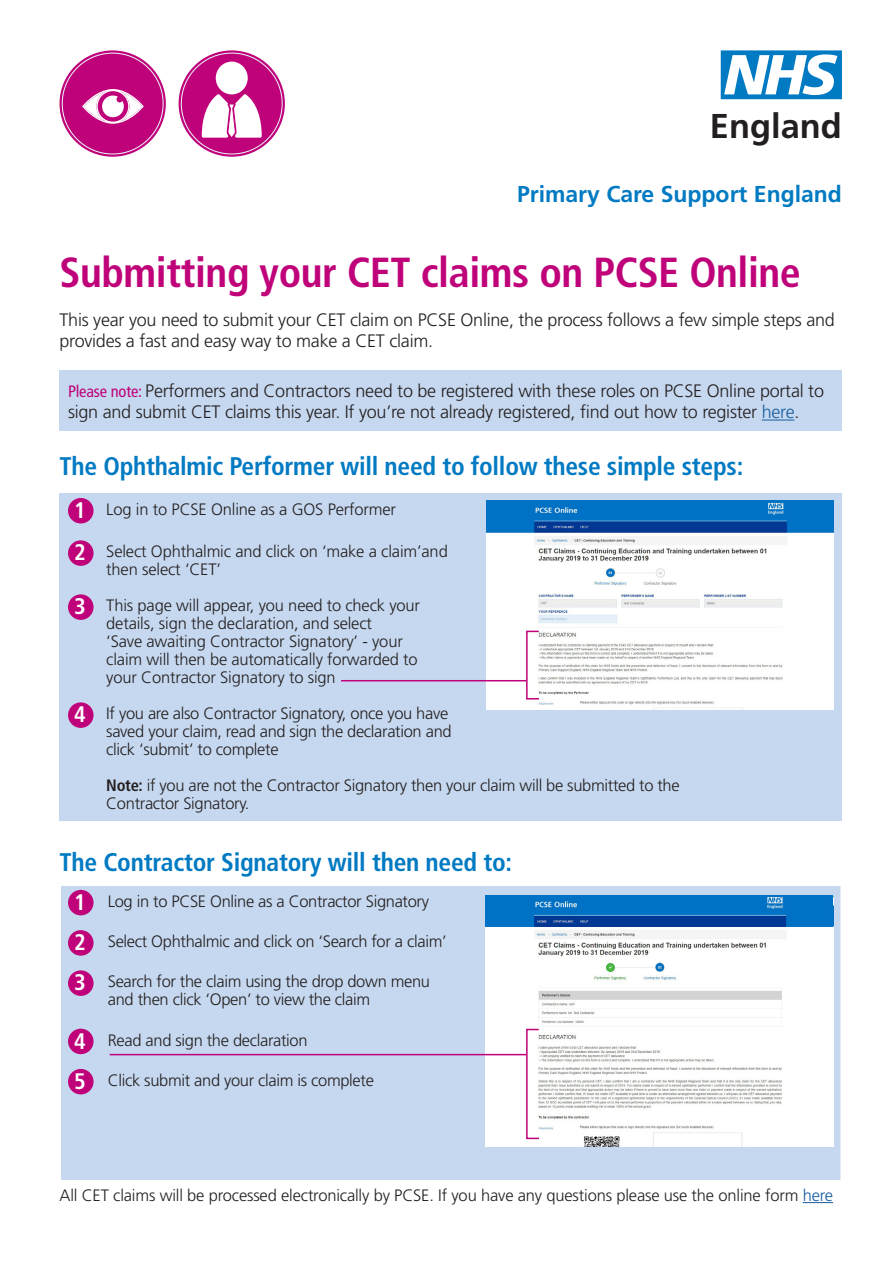
<style>
.page{position:relative;width:893px;height:1263px;background:#fff}
.page>*{position:absolute;margin:0;border:0;box-sizing:border-box;transform-origin:0 0}
.Main_Heading{font:700 condensed 42px "Frutiger LT";letter-spacing:-.01em;color:#bf027a}
.t1{font:700 34.5px "Frutiger";color:#231f20}
.Second_Heading{font:700 condensed 25.5px "Frutiger LT";letter-spacing:-.01em;color:#007ac2}
.t2{font:700 22.95px "Frutiger";color:#007ac2}
.numbered_list{font:700 condensed 22.5px "Frutiger LT";color:#fff}
.Body_copy{font:300 18px/21px "Frutiger LT";letter-spacing:-.015em;color:#231f20}
.Body_copy_indent{font:300 16.5px/18px "Frutiger LT";letter-spacing:-.01em;color:#231f20}
.Bold_Copy{font:300 16.5px/18px "Frutiger LT";letter-spacing:-.02em;color:#231f20}
.Body_copy-2{font:300 16.5px/18px "Frutiger LT";letter-spacing:-.015em;color:#231f20}
.s1{font-weight:400;font-stretch:condensed;font-size:16.5px;color:#bf027a}
.s2{color:#175d9e}
.s3{font-weight:700;font-stretch:condensed}
</style>
<div class="page">
<svg style="left:721px;top:50px;width:121px;height:49px"></svg>
<div style="left:60px;top:371px;width:782px;height:60px;background:#c6d8ef"></div>
<hr style="left:762px;top:420px;width:32px;height:1px;background:#175d9e">
<div style="left:60px;top:885px;width:781px;height:296px;background:#c6d8ef"></div>
<div style="left:60px;top:884px;width:782px;height:297px;border:2px solid #fff"></div>
<div style="left:68px;top:890px;width:26px;height:25px;background:#bf027a;border-radius:50%"></div>
<div style="left:68px;top:930px;width:26px;height:26px;background:#bf027a;border-radius:50%"></div>
<div style="left:68px;top:970px;width:26px;height:26px;background:#bf027a;border-radius:50%"></div>
<div style="left:68px;top:1029px;width:26px;height:25px;background:#bf027a;border-radius:50%"></div>
<div style="left:68px;top:1069px;width:26px;height:25px;background:#bf027a;border-radius:50%"></div>
<div style="left:60px;top:50px;width:106px;height:107px;background:#c0027a;border-radius:50%"></div>
<svg style="left:82px;top:89px;width:62px;height:35px"></svg>
<svg style="left:179px;top:50px;width:106px;height:107px;background:#c41885"></svg>
<svg style="left:202px;top:62px;width:60px;height:78px"></svg>
<div style="left:60px;top:493px;width:782px;height:327px;background:#c6d8ef"></div>
<div style="left:68px;top:498px;width:26px;height:25px;background:#bf027a;border-radius:50%"></div>
<div style="left:68px;top:540px;width:26px;height:26px;background:#bf027a;border-radius:50%"></div>
<div style="left:68px;top:594px;width:26px;height:26px;background:#bf027a;border-radius:50%"></div>
<div style="left:68px;top:702px;width:26px;height:26px;background:#bf027a;border-radius:50%"></div>
<img style="left:486px;top:501px;width:347px;height:208px">
<img style="left:486px;top:926px;width:347px;height:220px">
<img style="left:486px;top:895px;width:347px;height:31px">
<hr style="left:803px;top:1202px;width:30px;height:1px;background:#175d9e">
<hr style="left:341px;top:680px;width:185px;height:1px;background:#bf027a">
<div style="left:526px;top:631px;width:14px;height:68px;border:2px solid #bf027a"></div>
<hr style="left:110px;top:1054px;width:416px;height:1px;background:#bf027a">
<div style="left:526px;top:1029px;width:14px;height:110px;border:2px solid #bf027a"></div>
<p class="t1" style="left:710px;top:106px;width:134px">England</p>
<p class="t2" style="left:517px;top:180px;width:326px">Primary Care Support England</p>
<p class="Main_Heading" style="left:60px;top:247px;width:743px">Submitting your CET claims on PCSE Online</p>
<p class="Body_copy" style="left:60px;top:309px;width:777px">This year you need to submit your CET claim on PCSE Online, the process follows a few simple steps and provides a fast and easy way to make a CET claim.</p>
<p class="Body_copy" style="left:68px;top:381px;width:757px"><span class="s1">Please note:</span> Performers and Contractors need to be registered with these roles on PCSE Online portal to sign and submit CET claims this year. If you’re not already registered, find out how to register <span class="s2">here</span>.</p>
<p class="Second_Heading" style="left:60px;top:451px;width:685px">The Ophthalmic Performer will need to follow these simple steps:</p>
<p class="numbered_list" style="left:74px;top:497px;width:13px">1</p>
<p class="numbered_list" style="left:74px;top:539px;width:13px">2</p>
<p class="numbered_list" style="left:74px;top:593px;width:13px">3</p>
<p class="numbered_list" style="left:74px;top:701px;width:13px">4</p>
<p class="Body_copy_indent" style="left:106px;top:500px;width:291px">Log in to PCSE Online as a GOS Performer</p>
<p class="Body_copy_indent" style="left:106px;top:543px;width:343px">Select Ophthalmic and click on ‘make a claim’and then select ‘CET’</p>
<p class="Body_copy_indent" style="left:106px;top:597px;width:315px">This page will appear, you need to check your details, sign the declaration, and select<br>‘Save awaiting Contractor Signatory’ - your claim will then be automatically forwarded to your Contractor Signatory to sign</p>
<p class="Body_copy_indent" style="left:106px;top:705px;width:347px">If you are also Contractor Signatory, once you have saved your claim, read and sign the declaration and click ‘submit’ to complete</p>
<p class="Body_copy-2" style="left:106px;top:777px;width:575px"><span class="s3">Note:</span> if you are not the Contractor Signatory then your claim will be submitted to the<br>Contractor Signatory.</p>
<p class="Second_Heading" style="left:60px;top:847px;width:454px">The Contractor Signatory will then need to:</p>
<p class="numbered_list" style="left:74px;top:889px;width:13px">1</p>
<p class="numbered_list" style="left:74px;top:929px;width:13px">2</p>
<p class="numbered_list" style="left:74px;top:969px;width:13px">3</p>
<p class="numbered_list" style="left:74px;top:1027px;width:13px">4</p>
<p class="numbered_list" style="left:74px;top:1068px;width:13px">5</p>
<p class="Bold_Copy" style="left:108px;top:892px;width:323px">Log in to PCSE Online as a Contractor Signatory</p>
<p class="Bold_Copy" style="left:108px;top:933px;width:340px">Select Ophthalmic and click on ‘Search for a claim’</p>
<p class="Bold_Copy" style="left:108px;top:973px;width:324px">Search for the claim using the drop down menu and then click ‘Open’ to view the claim</p>
<p class="Bold_Copy" style="left:108px;top:1031px;width:201px">Read and sign the declaration</p>
<p class="Bold_Copy" style="left:108px;top:1071px;width:268px">Click submit and your claim is complete</p>
<p class="Body_copy-2" style="left:60px;top:1186px;width:775px">All CET claims will be processed electronically by PCSE. If you have any questions please use the online form <span class="s2">here</span></p>
</div>
